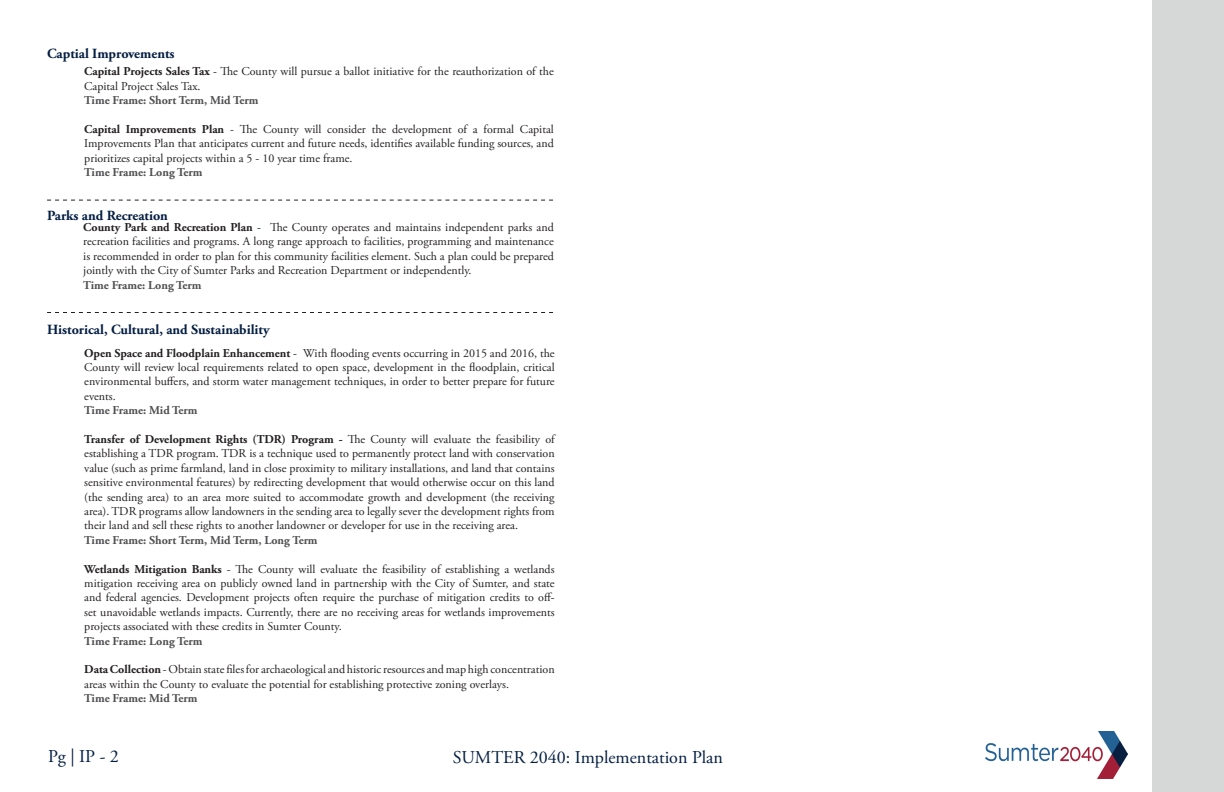
<style>
.page{position:relative;width:1224px;height:792px;background:#fff}
.page>*{position:absolute;margin:0;border:0;box-sizing:border-box;transform-origin:0 0}
.t1{font:18px "Adobe Garamond Pro";color:#041e42}
.t2{font:700 14px "Adobe Garamond Pro";color:#041e42}
.t3{font:12px/14.4px "Adobe Garamond Pro";color:#231f20;text-align:justify}
.t4{font:700 12px "Adobe Garamond Pro";color:#505052}
.s1{font-weight:700}
.s2{color:#041e42}
</style>
<div class="page">
<div style="left:1152px;top:0;width:72px;height:792px;background:#d6d8d8"></div>
<img style="left:985px;top:732px;width:143px;height:47px">
<svg style="left:47px;top:200px;width:506px;height:1px"></svg>
<svg style="left:47px;top:312px;width:506px;height:1px"></svg>
<p class="t2" style="left:47px;top:46px;width:129px">Captial Improvements</p>
<p class="t3" style="left:84px;top:65px;width:471px"><span class="s1">Capital Projects Sales Tax</span> - The County will pursue a ballot initiative for the reauthorization of the<br>Capital Project Sales Tax.</p>
<p class="t4" style="left:84px;top:93px;width:176px">Time Frame: Short Term, Mid Term</p>
<p class="t3" style="left:84px;top:122px;width:471px"><span class="s1">Capital Improvements Plan</span> - The County will consider the development of a formal Capital Improvements Plan that anticipates current and future needs, identifies available funding sources, and prioritizes capital projects within a 5 - 10 year time frame.</p>
<p class="t4" style="left:84px;top:165px;width:120px">Time Frame: Long Term</p>
<p class="t2" style="left:47px;top:208px;width:122px">Parks and Recreation</p>
<p class="t3" style="left:83px;top:220px;width:472px"><span class="s1">County Park and Recreation Plan</span> <span class="s2">-</span> The County operates and maintains independent parks and recreation facilities and programs. A long range approach to facilities, programming and maintenance is recommended in order to plan for this community facilities element. Such a plan could be prepared jointly with the City of Sumter Parks and Recreation Department or independently.</p>
<p class="t4" style="left:83px;top:278px;width:120px">Time Frame: Long Term</p>
<p class="t2" style="left:47px;top:322px;width:224px">Historical, Cultural, and Sustainability</p>
<p class="t3" style="left:84px;top:346px;width:472px"><span class="s1">Open Space and Floodplain Enhancement</span> <span class="s2">-</span> With flooding events occurring in 2015 and 2016, the County will review local requirements related to open space, development in the floodplain, critical environmental buffers, and storm water management techniques, in order to better prepare for future events.</p>
<p class="t4" style="left:84px;top:403px;width:115px">Time Frame: Mid Term</p>
<p class="t3" style="left:84px;top:432px;width:472px"><span class="s1">Transfer of Development Rights (TDR) Program -</span> The County will evaluate the feasibility of establishing a TDR program. TDR is a technique used to permanently protect land with conservation value (such as prime farmland, land in close proximity to military installations, and land that contains sensitive environmental features) by redirecting development that would otherwise occur on this land (the sending area) to an area more suited to accommodate growth and development (the receiving area). TDR programs allow landowners in the sending area to legally sever the development rights from their land and sell these rights to another landowner or developer for use in the receiving area.</p>
<p class="t4" style="left:84px;top:533px;width:235px">Time Frame: Short Term, Mid Term, Long Term</p>
<p class="t3" style="left:84px;top:562px;width:472px"><span class="s1">Wetlands Mitigation Banks</span> - The County will evaluate the feasibility of establishing a wetlands mitigation receiving area on publicly owned land in partnership with the City of Sumter, and state and federal agencies. Development projects often require the purchase of mitigation credits to off&shy;set unavoidable wetlands impacts. Currently, there are no receiving areas for wetlands improvements projects associated with these credits in Sumter County.</p>
<p class="t4" style="left:84px;top:634px;width:120px">Time Frame: Long Term</p>
<p class="t3" style="left:84px;top:663px;width:472px"><span class="s1">Data Collection</span> - Obtain state files for archaeological and historic resources and map high concentration areas within the County to evaluate the potential for establishing protective zoning overlays.</p>
<p class="t4" style="left:84px;top:691px;width:115px">Time Frame: Mid Term</p>
<p class="t1" style="left:48px;top:745px;width:72px">Pg | IP - 2</p>
<h1 class="t1" style="left:453px;top:746px;width:272px">SUMTER 2040: Implementation Plan</h1>
</div>
